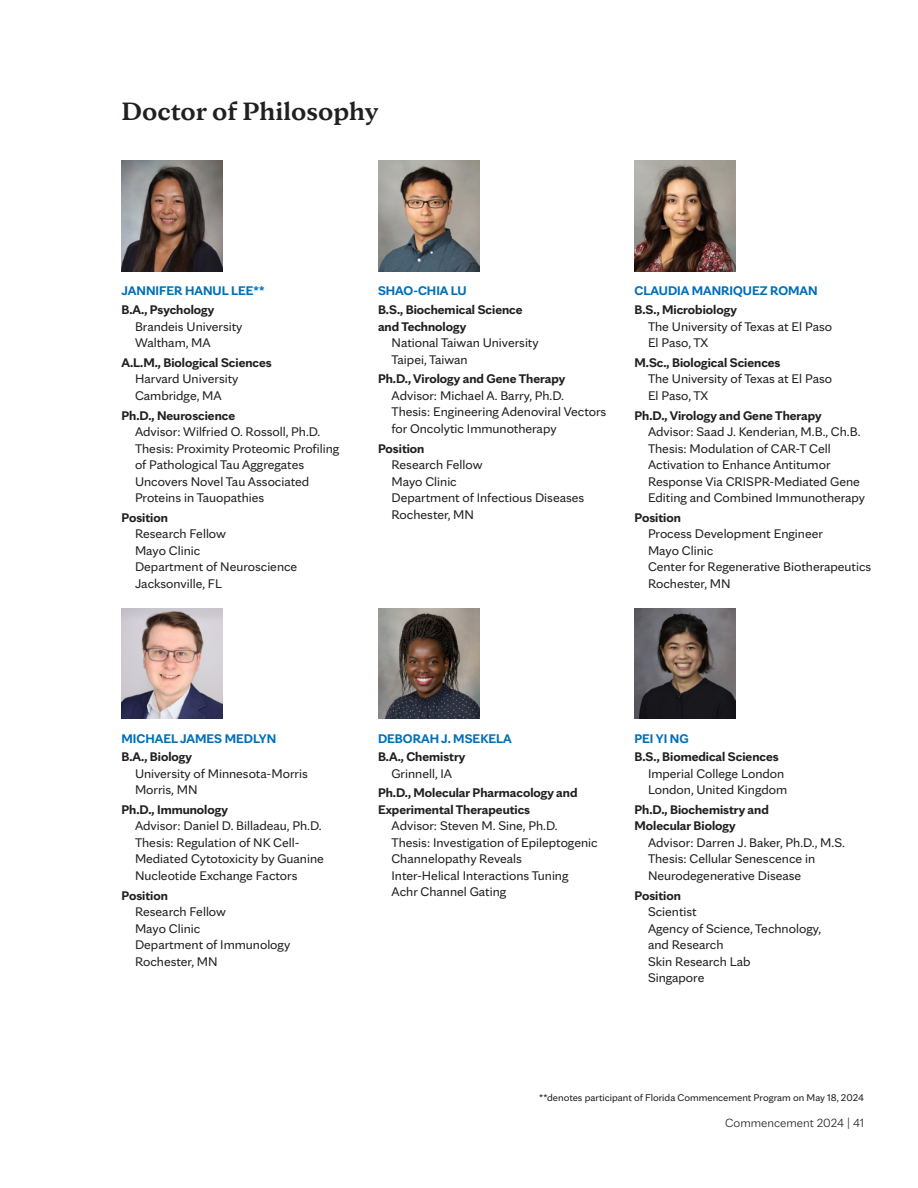
<style>
.page{position:relative;width:918px;height:1188px;background:#fff}
.page>*{position:absolute;margin:0;border:0;box-sizing:border-box;transform-origin:0 0}
.MC_-_INTRO{font:700 27px "Mayo Clinic Serif";color:#231f20}
.Paragraph_Style_4{font:13.5px/16.5px "Mayo Clinic Sans";color:#231f20}
.Paragraph_Style_3{font:13.5px/16.5px "Mayo Clinic Sans";color:#231f20}
.Paragraph_Style_2{font:700 13.5px/16.5px "Mayo Clinic Sans";color:#231f20}
.Paragraph_Style_1{font:700 13.5px "Mayo Clinic Sans";color:#006fba}
.Paragraph_Style_3-2{font:700 13.5px "Mayo Clinic Sans";color:#231f20}
.t1{font:300 12.75px "Mayo Clinic Sans";color:#231f20}
.MC_-_CAPTION___DISCLOSURE___FOOTER{font:10.5px "Mayo Clinic Sans";color:#231f20}
</style>
<div class="page">
<img style="left:122px;top:161px;width:101px;height:110px">
<img style="left:378px;top:161px;width:101px;height:110px">
<img style="left:634px;top:161px;width:102px;height:110px">
<img style="left:122px;top:608px;width:101px;height:110px">
<img style="left:378px;top:608px;width:101px;height:110px">
<img style="left:634px;top:608px;width:101px;height:110px">
<p class="MC_-_INTRO" style="left:122px;top:89px;width:259px">Doctor of Philosophy</p>
<p class="Paragraph_Style_1" style="left:122px;top:280px;width:145px">JANNIFER HANUL LEE**</p>
<p class="Paragraph_Style_2" style="left:122px;top:300px;width:94px">B.A., Psychology</p>
<p class="Paragraph_Style_3" style="left:135px;top:317px;width:109px">Brandeis University</p>
<p class="Paragraph_Style_4" style="left:135px;top:333px;width:77px">Waltham, MA</p>
<p class="Paragraph_Style_2" style="left:122px;top:353px;width:152px">A.L.M., Biological Sciences</p>
<p class="Paragraph_Style_3" style="left:135px;top:369px;width:105px">Harvard University</p>
<p class="Paragraph_Style_4" style="left:135px;top:386px;width:88px">Cambridge, MA</p>
<p class="Paragraph_Style_2" style="left:122px;top:405px;width:115px">Ph.D., Neuroscience</p>
<p class="Paragraph_Style_4" style="left:135px;top:422px;width:206px">Advisor: Wilfried O. Rossoll, Ph.D.<br>Thesis: Proximity Proteomic Profiling of Pathological Tau Aggregates<br>Uncovers Novel Tau Associated<br>Proteins in Tauopathies</p>
<p class="Paragraph_Style_3-2" style="left:122px;top:507px;width:48px">Position</p>
<p class="Paragraph_Style_3" style="left:135px;top:524px;width:93px">Research Fellow</p>
<p class="Paragraph_Style_3" style="left:135px;top:541px;width:67px">Mayo Clinic</p>
<p class="Paragraph_Style_3" style="left:135px;top:557px;width:164px">Department of Neuroscience</p>
<p class="Paragraph_Style_3" style="left:135px;top:574px;width:88px">Jacksonville, FL</p>
<p class="Paragraph_Style_1" style="left:378px;top:280px;width:90px">SHAO-CHIA LU</p>
<p class="Paragraph_Style_2" style="left:378px;top:300px;width:146px">B.S., Biochemical Science and Technology</p>
<p class="Paragraph_Style_3" style="left:392px;top:333px;width:149px">National Taiwan University</p>
<p class="Paragraph_Style_4" style="left:392px;top:350px;width:78px">Taipei, Taiwan</p>
<p class="Paragraph_Style_2" style="left:378px;top:369px;width:189px">Ph.D., Virology and Gene Therapy</p>
<p class="Paragraph_Style_4" style="left:392px;top:386px;width:216px">Advisor: Michael A. Barry, Ph.D.<br>Thesis: Engineering Adenoviral Vectors for Oncolytic Immunotherapy</p>
<p class="Paragraph_Style_3-2" style="left:378px;top:437px;width:48px">Position</p>
<p class="Paragraph_Style_3" style="left:392px;top:455px;width:93px">Research Fellow</p>
<p class="Paragraph_Style_3" style="left:392px;top:472px;width:67px">Mayo Clinic</p>
<p class="Paragraph_Style_3" style="left:392px;top:488px;width:194px">Department of Infectious Diseases</p>
<p class="Paragraph_Style_3" style="left:392px;top:505px;width:84px">Rochester, MN</p>
<p class="Paragraph_Style_1" style="left:634px;top:280px;width:185px">CLAUDIA MANRIQUEZ ROMAN</p>
<p class="Paragraph_Style_2" style="left:634px;top:300px;width:104px">B.S., Microbiology</p>
<p class="Paragraph_Style_3" style="left:648px;top:317px;width:186px">The University of Texas at El Paso</p>
<p class="Paragraph_Style_4" style="left:648px;top:333px;width:62px">El Paso, TX</p>
<p class="Paragraph_Style_2" style="left:634px;top:353px;width:148px">M.Sc., Biological Sciences</p>
<p class="Paragraph_Style_3" style="left:648px;top:369px;width:186px">The University of Texas at El Paso</p>
<p class="Paragraph_Style_4" style="left:648px;top:386px;width:62px">El Paso, TX</p>
<p class="Paragraph_Style_2" style="left:634px;top:405px;width:189px">Ph.D., Virology and Gene Therapy</p>
<p class="Paragraph_Style_4" style="left:648px;top:422px;width:219px">Advisor: Saad J. Kenderian, M.B., Ch.B.<br>Thesis: Modulation of CAR-T Cell Activation to Enhance Antitumor Response Via CRISPR-Mediated Gene Editing and Combined Immunotherapy</p>
<p class="Paragraph_Style_3-2" style="left:634px;top:507px;width:48px">Position</p>
<p class="Paragraph_Style_3" style="left:648px;top:524px;width:177px">Process Development Engineer</p>
<p class="Paragraph_Style_3" style="left:648px;top:541px;width:67px">Mayo Clinic</p>
<p class="Paragraph_Style_3" style="left:648px;top:557px;width:225px">Center for Regenerative Biotherapeutics</p>
<p class="Paragraph_Style_3" style="left:648px;top:574px;width:84px">Rochester, MN</p>
<p class="Paragraph_Style_1" style="left:122px;top:727px;width:156px">MICHAEL JAMES MEDLYN</p>
<p class="Paragraph_Style_2" style="left:122px;top:747px;width:72px">B.A., Biology</p>
<p class="Paragraph_Style_3" style="left:135px;top:764px;width:174px">University of Minnesota-Morris</p>
<p class="Paragraph_Style_4" style="left:135px;top:780px;width:64px">Morris, MN</p>
<p class="Paragraph_Style_2" style="left:122px;top:800px;width:108px">Ph.D., Immunology</p>
<p class="Paragraph_Style_4" style="left:135px;top:817px;width:190px">Advisor: Daniel D. Billadeau, Ph.D.<br>Thesis: Regulation of NK Cell-<br>Mediated Cytotoxicity by Guanine<br>Nucleotide Exchange Factors</p>
<p class="Paragraph_Style_3-2" style="left:122px;top:884px;width:48px">Position</p>
<p class="Paragraph_Style_3" style="left:135px;top:902px;width:93px">Research Fellow</p>
<p class="Paragraph_Style_3" style="left:135px;top:919px;width:67px">Mayo Clinic</p>
<p class="Paragraph_Style_3" style="left:135px;top:935px;width:157px">Department of Immunology</p>
<p class="Paragraph_Style_3" style="left:135px;top:952px;width:84px">Rochester, MN</p>
<p class="Paragraph_Style_1" style="left:378px;top:727px;width:135px">DEBORAH J. MSEKELA</p>
<p class="Paragraph_Style_2" style="left:378px;top:747px;width:89px">B.A., Chemistry</p>
<p class="Paragraph_Style_4" style="left:392px;top:764px;width:62px">Grinnell, IA</p>
<p class="Paragraph_Style_2" style="left:378px;top:783px;width:201px">Ph.D., Molecular Pharmacology and<br>Experimental Therapeutics</p>
<p class="Paragraph_Style_4" style="left:392px;top:817px;width:208px">Advisor: Steven M. Sine, Ph.D.<br>Thesis: Investigation of Epileptogenic<br>Channelopathy Reveals<br>Inter-Helical Interactions Tuning<br>Achr Channel Gating</p>
<p class="Paragraph_Style_1" style="left:634px;top:727px;width:56px">PEI YI NG</p>
<p class="Paragraph_Style_2" style="left:634px;top:747px;width:146px">B.S., Biomedical Sciences</p>
<p class="Paragraph_Style_3" style="left:648px;top:764px;width:138px">Imperial College London</p>
<p class="Paragraph_Style_4" style="left:648px;top:780px;width:141px">London, United Kingdom</p>
<p class="Paragraph_Style_2" style="left:634px;top:800px;width:136px">Ph.D., Biochemistry and<br>Molecular Biology</p>
<p class="Paragraph_Style_4" style="left:648px;top:833px;width:198px">Advisor: Darren J. Baker, Ph.D., M.S.<br>Thesis: Cellular Senescence in<br>Neurodegenerative Disease</p>
<p class="Paragraph_Style_3-2" style="left:634px;top:884px;width:48px">Position</p>
<p class="Paragraph_Style_3" style="left:648px;top:902px;width:50px">Scientist</p>
<p class="Paragraph_Style_3" style="left:648px;top:919px;width:175px">Agency of Science, Technology, and Research</p>
<p class="Paragraph_Style_3" style="left:648px;top:952px;width:104px">Skin Research Lab</p>
<p class="Paragraph_Style_3" style="left:648px;top:968px;width:58px">Singapore</p>
<p class="MC_-_CAPTION___DISCLOSURE___FOOTER" style="left:539px;top:1089px;width:326px">**denotes participant of Florida Commencement Program on May 18, 2024</p>
<p class="t1" style="left:725px;top:1114px;width:140px">Commencement 2024 | 41</p>
</div>
